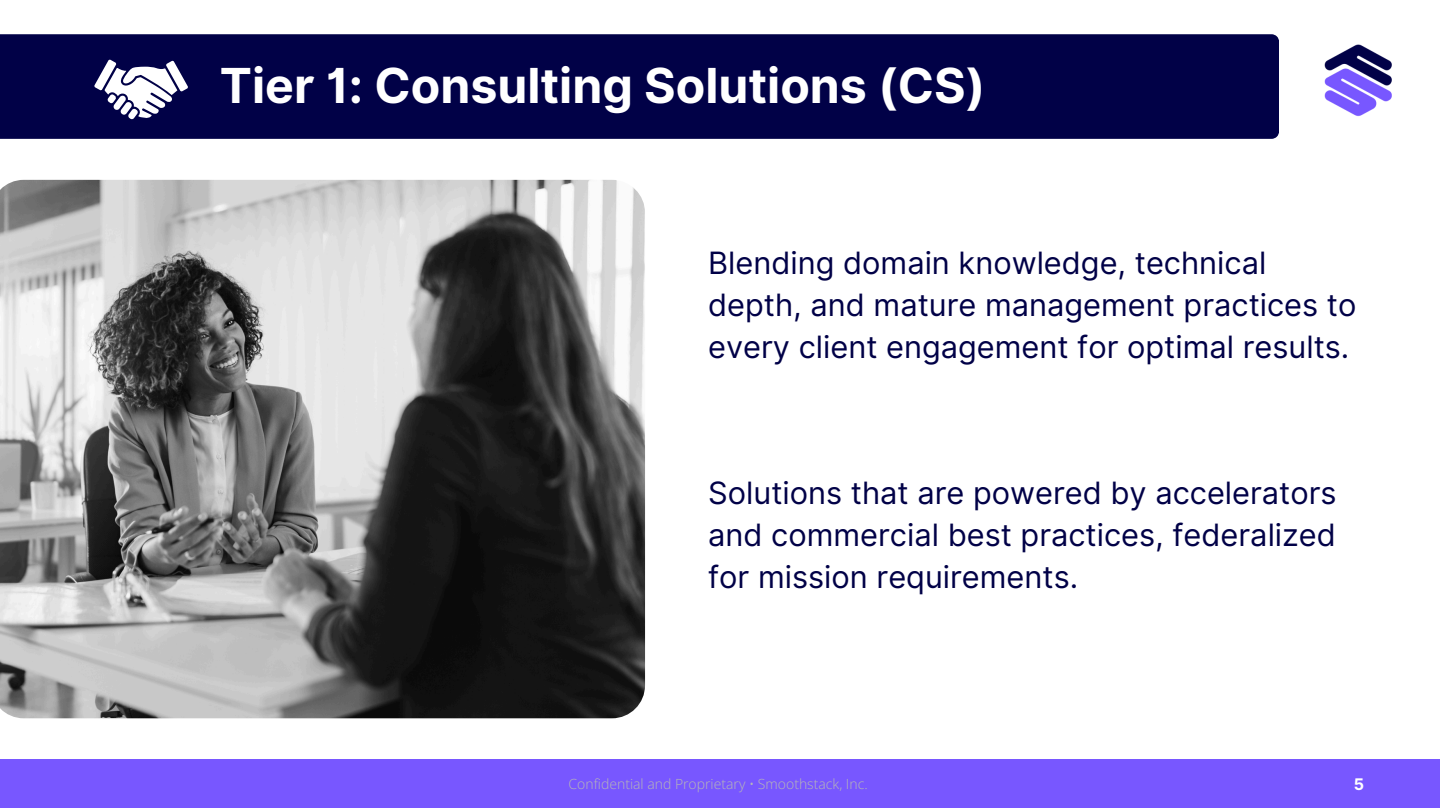
<style>
.page{position:relative;width:1440px;height:810px;background:#fff}
.page>*{position:absolute;margin:0;border:0;box-sizing:border-box;transform-origin:0 0}
.t1{font:700 48.2px "Inter";color:#fff}
.t2{font:30.8px/42px "Inter";color:#010147}
.t3{font:700 16px "Inter";color:#fff}
.t4{font:300 14px "Open Sans";color:#b7b7b7}
</style>
<div class="page">
<img style="left:0;top:180px;width:645px;height:538px">
<div style="left:0;top:759px;width:1440px;height:49px;background:#7857ff"></div>
<img style="left:1324px;top:44px;width:68px;height:73px">
<div style="left:0;top:34px;width:1279px;height:105px;background:#010147"></div>
<svg style="left:94px;top:59px;width:94px;height:61px"></svg>
<h1 class="t1" style="left:220px;top:50px;width:767px">Tier 1: Consulting Solutions (CS)</h1>
<p class="t2" style="left:708px;top:242px;width:650px">Blending domain knowledge, technical depth, and mature management practices to every client engagement for optimal results.</p>
<p class="t2" style="left:708px;top:472px;width:630px;text-align:justify">Solutions that are powered by accelerators and commercial best practices, federalized for mission requirements.</p>
<p class="t4" style="left:569px;top:774px;width:301px">Confidential and Proprietary • Smoothstack, Inc.</p>
<p class="t3" style="left:1354px;top:773px;width:12px">5</p>
</div>
